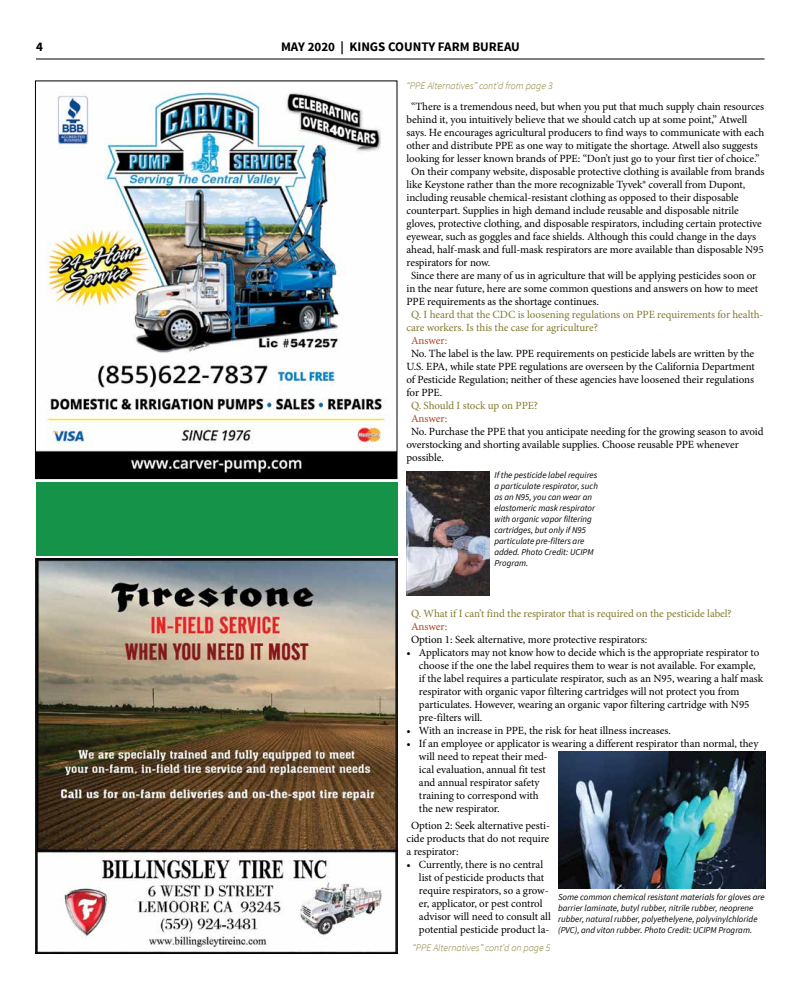
<style>
.page{position:relative;width:801px;height:990px;background:#fff}
.page>*{position:absolute;margin:0;border:0;box-sizing:border-box;transform-origin:0 0}
.t1{font:700 13px "Source Sans Pro";color:#000}
.t2{font:11px/13px "Minion Pro";letter-spacing:-.01em;color:#000}
.t3{font:11px/13px "Minion Pro";letter-spacing:-.01em;color:#827a30}
.t4{font:11px "Minion Pro";letter-spacing:-.01em;color:#ae4425}
.t5{font:italic 300 10px "Source Sans Pro";color:#827a30}
.t6{font:italic 9px/11px "Source Sans Pro";color:#000}
</style>
<div class="page">
<hr style="left:36px;top:59px;width:728px;height:1px;background:#000">
<img style="left:37px;top:92px;width:359px;height:385px">
<div style="left:35px;top:80px;width:363px;height:399px;border:1px solid #000"></div>
<img style="left:36px;top:559px;width:362px;height:395px">
<div style="left:36px;top:482px;width:362px;height:74px;background:#159449"></div>
<img style="left:406px;top:471px;width:83px;height:125px">
<img style="left:558px;top:751px;width:207px;height:137px">
<p class="t1" style="left:36px;top:38px;width:8px">4</p>
<p class="t1" style="left:281px;top:38px;width:240px">MAY 2020 | KINGS COUNTY FARM BUREAU</p>
<p class="t5" style="left:406px;top:79px;width:148px">“PPE Alternatives” cont’d from page 3</p>
<p class="t2" style="left:411px;top:100px;width:355px">“There is a tremendous need, but when you put that much supply chain resources</p>
<p class="t2" style="left:407px;top:113px;width:342px">behind it, you intuitively believe that we should catch up at some point,” Atwell</p>
<p class="t2" style="left:407px;top:126px;width:359px">says. He encourages agricultural producers to find ways to communicate with each</p>
<p class="t2" style="left:407px;top:139px;width:353px">other and distribute PPE as one way to mitigate the shortage. Atwell also suggests</p>
<p class="t2" style="left:407px;top:152px;width:354px">looking for lesser known brands of PPE: “Don’t just go to your first tier of choice.”</p>
<p class="t2" style="left:411px;top:165px;width:355px">On their company website, disposable protective clothing is available from brands</p>
<p class="t2" style="left:407px;top:178px;width:340px">like Keystone rather than the more recognizable Tyvek® coverall from Dupont,</p>
<p class="t2" style="left:407px;top:191px;width:334px">including reusable chemical-resistant clothing as opposed to their disposable</p>
<p class="t2" style="left:407px;top:204px;width:334px">counterpart. Supplies in high demand include reusable and disposable nitrile</p>
<p class="t2" style="left:407px;top:217px;width:357px">gloves, protective clothing, and disposable respirators, including certain protective</p>
<p class="t2" style="left:407px;top:230px;width:351px">eyewear, such as goggles and face shields. Although this could change in the days</p>
<p class="t2" style="left:407px;top:243px;width:359px">ahead, half-mask and full-mask respirators are more available than disposable N95</p>
<p class="t2" style="left:407px;top:256px;width:86px">respirators for now.</p>
<p class="t2" style="left:411px;top:269px;width:347px">Since there are many of us in agriculture that will be applying pesticides soon or</p>
<p class="t2" style="left:407px;top:282px;width:353px">in the near future, here are some common questions and answers on how to meet</p>
<p class="t2" style="left:407px;top:295px;width:194px">PPE requirements as the shortage continues.</p>
<p class="t3" style="left:407px;top:308px;width:359px;text-indent:4px">Q. I heard that the CDC is loosening regulations on PPE requirements for health&shy;care workers. Is this the case for agriculture?</p>
<p class="t4" style="left:411px;top:333px;width:38px">Answer:</p>
<p class="t2" style="left:407px;top:347px;width:350px;text-align:justify;text-indent:4px">No. The label is the law. PPE requirements on pesticide labels are written by the U.S. EPA, while state PPE regulations are overseen by the California Department of Pesticide Regulation; neither of these agencies have loosened their regulations for PPE.</p>
<p class="t3" style="left:411px;top:399px;width:129px">Q. Should I stock up on PPE?</p>
<p class="t4" style="left:411px;top:411px;width:38px">Answer:</p>
<p class="t2" style="left:407px;top:425px;width:359px;text-indent:4px">No. Purchase the PPE that you anticipate needing for the growing season to avoid overstocking and shorting available supplies. Choose reusable PPE whenever possible.</p>
<p class="t6" style="left:494px;top:470px;width:105px">If the pesticide label requires a particulate respirator, such as an N95, you can wear an elastomeric mask respirator with organic vapor filtering cartridges, but only if N95 particulate pre-filters are added. Photo Credit: UCIPM<br>Program.</p>
<p class="t3" style="left:411px;top:607px;width:322px">Q. What if I can’t find the respirator that is required on the pesticide label?</p>
<p class="t4" style="left:411px;top:619px;width:38px">Answer:</p>
<p class="t2" style="left:411px;top:633px;width:238px">Option 1: Seek alternative, more protective respirators:</p>
<p class="t2" style="left:419px;top:646px;width:346px;text-indent:-12px">• Applicators may not know how to decide which is the appropriate respirator to choose if the one the label requires them to wear is not available. For example, if the label requires a particulate respirator, such as an N95, wearing a half mask respirator with organic vapor filtering cartridges will not protect you from particulates. However, wearing an organic vapor filtering cartridge with N95 pre-filters will.</p>
<p class="t2" style="left:407px;top:724px;width:266px">• With an increase in PPE, the risk for heat illness increases.</p>
<p class="t2" style="left:419px;top:737px;width:341px;text-indent:-12px">• If an employee or applicator is wearing a different respirator than normal, they will need to repeat their med-<br>ical evaluation, annual fit test<br>and annual respirator safety<br>training to correspond with<br>the new respirator.</p>
<p class="t2" style="left:407px;top:819px;width:145px;text-align:justify;text-indent:4px">Option 2: Seek alternative pesti&shy;cide products that do not require a respirator:</p>
<p class="t2" style="left:419px;top:858px;width:133px;text-indent:-12px">• Currently, there is no central list of pesticide products that require respirators, so a grow&shy;er, applicator, or pest control advisor will need to consult all potential pesticide product la-</p>
<p class="t6" style="left:558px;top:891px;width:208px">Some common chemical resistant materials for gloves are barrier laminate, butyl rubber, nitrile rubber, neoprene rubber, natural rubber, polyethelyene, polyvinylchloride (PVC), and viton rubber. Photo Credit: UCIPM Program.</p>
<p class="t5" style="left:412px;top:941px;width:139px">“PPE Alternatives” cont’d on page 5</p>
</div>
